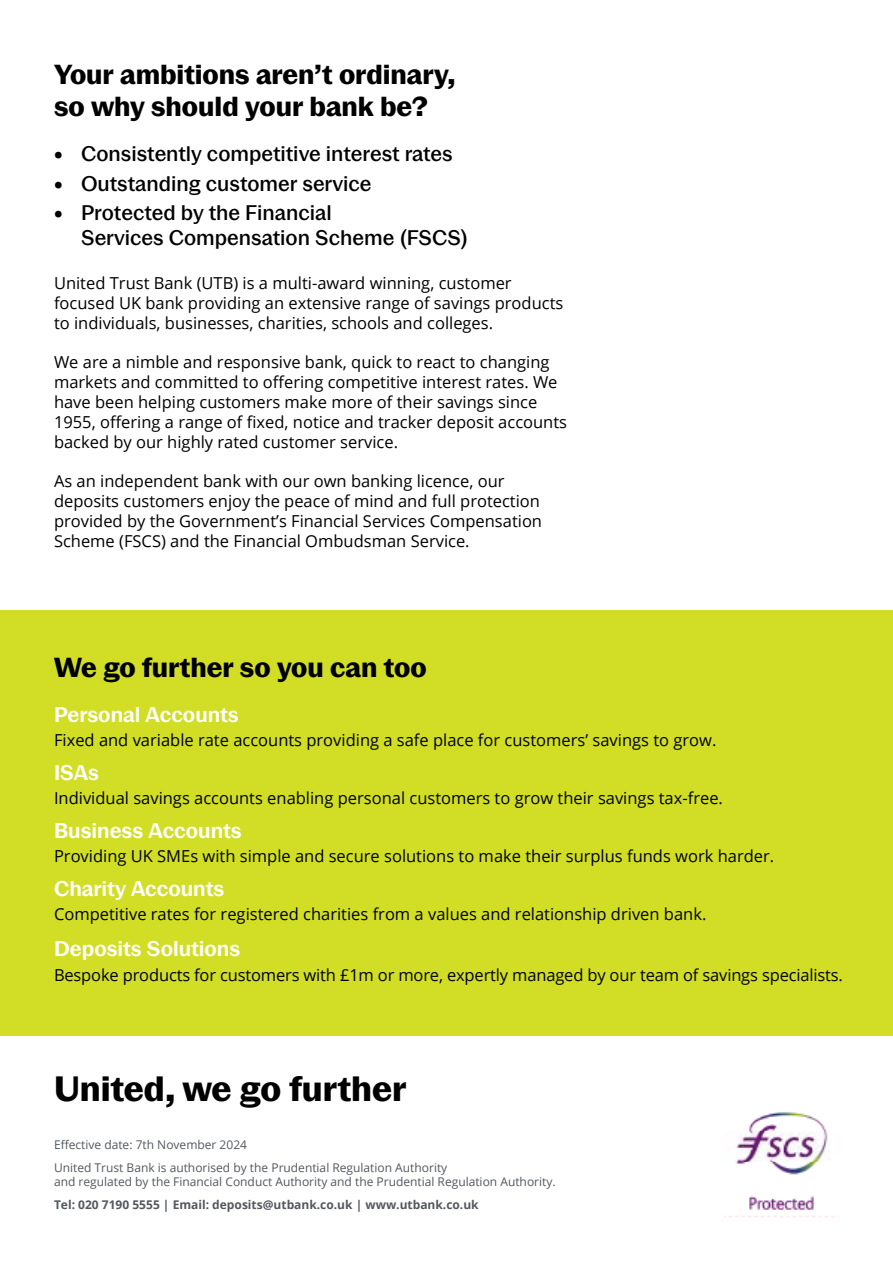
<style>
.page{position:relative;width:893px;height:1263px;background:#fff}
.page>*{position:absolute;margin:0;border:0;box-sizing:border-box;transform-origin:0 0}
.t1{font:700 34.5px "Pastiche Grotesque";color:#000}
.t2{font:700 27px/32.4px "Pastiche Grotesque";color:#000}
.t3{font:500 21px/25.2px "Pastiche Grotesque";color:#000}
.t4{font:600 21px "Pastiche Grotesque";color:#fff}
.t5{font:16.5px/19.8px "Open Sans";color:#000}
.t6{font:12px/23px "Open Sans";color:#53585f}
.t7{font:700 12px "Open Sans";color:#53585f}
.s1{font-weight:700}
</style>
<div class="page">
<img style="left:725px;top:1112px;width:113px;height:105px">
<div style="left:0;top:610px;width:893px;height:425px;background:#d2de26"></div>
<h2 class="t2" style="left:54px;top:56px;width:403px">Your ambitions aren’t ordinary, so why should your bank be?</h2>
<p class="t3" style="left:54px;top:139px;width:400px"><span class="s1">•</span> Consistently competitive interest rates</p>
<p class="t3" style="left:54px;top:169px;width:319px"><span class="s1">•</span> Outstanding customer service</p>
<p class="t3" style="left:81px;top:198px;width:389px;text-indent:-27px"><span class="s1">•</span> Protected by the Financial<br>Services Compensation Scheme (FSCS)</p>
<p class="t5" style="left:54px;top:273px;width:511px">United Trust Bank (UTB) is a multi-award winning, customer focused UK bank providing an extensive range of savings products to individuals, businesses, charities, schools and colleges.</p>
<p class="t5" style="left:54px;top:352px;width:515px">We are a nimble and responsive bank, quick to react to changing markets and committed to offering competitive interest rates. We have been helping customers make more of their savings since 1955, offering a range of fixed, notice and tracker deposit accounts backed by our highly rated customer service.</p>
<p class="t5" style="left:54px;top:471px;width:490px">As an independent bank with our own banking licence, our deposits customers enjoy the peace of mind and full protection provided by the Government’s Financial Services Compensation Scheme (FSCS) and the Financial Ombudsman Service.</p>
<h2 class="t2" style="left:54px;top:649px;width:374px">We go further so you can too</h2>
<p class="t4" style="left:54px;top:699px;width:186px">Personal Accounts</p>
<p class="t5" style="left:54px;top:730px;width:664px">Fixed and variable rate accounts providing a safe place for customers’ savings to grow.</p>
<p class="t4" style="left:54px;top:757px;width:47px">ISAs</p>
<p class="t5" style="left:54px;top:788px;width:670px">Individual savings accounts enabling personal customers to grow their savings tax-free.</p>
<p class="t4" style="left:54px;top:815px;width:189px">Business Accounts</p>
<p class="t5" style="left:54px;top:846px;width:722px">Providing UK SMEs with simple and secure solutions to make their surplus funds work harder.</p>
<p class="t4" style="left:54px;top:872px;width:172px">Charity Accounts</p>
<p class="t5" style="left:54px;top:903px;width:654px">Competitive rates for registered charities from a values and relationship driven bank.</p>
<p class="t4" style="left:54px;top:932px;width:188px">Deposits Solutions</p>
<p class="t5" style="left:54px;top:965px;width:790px">Bespoke products for customers with £1m or more, expertly managed by our team of savings specialists.</p>
<h1 class="t1" style="left:54px;top:1063px;width:354px">United, we go further</h1>
<p class="t6" style="left:54px;top:1133px;width:395px">Effective date: 7th November 2024<br>United Trust Bank is authorised by the Prudential Regulation Authority</p>
<p class="t6" style="left:54px;top:1170px;width:503px">and regulated by the Financial Conduct Authority and the Prudential Regulation Authority.</p>
<p class="t7" style="left:54px;top:1196px;width:426px">Tel: 020 7190 5555 | Email: deposits@utbank.co.uk | www.utbank.co.uk</p>
</div>
